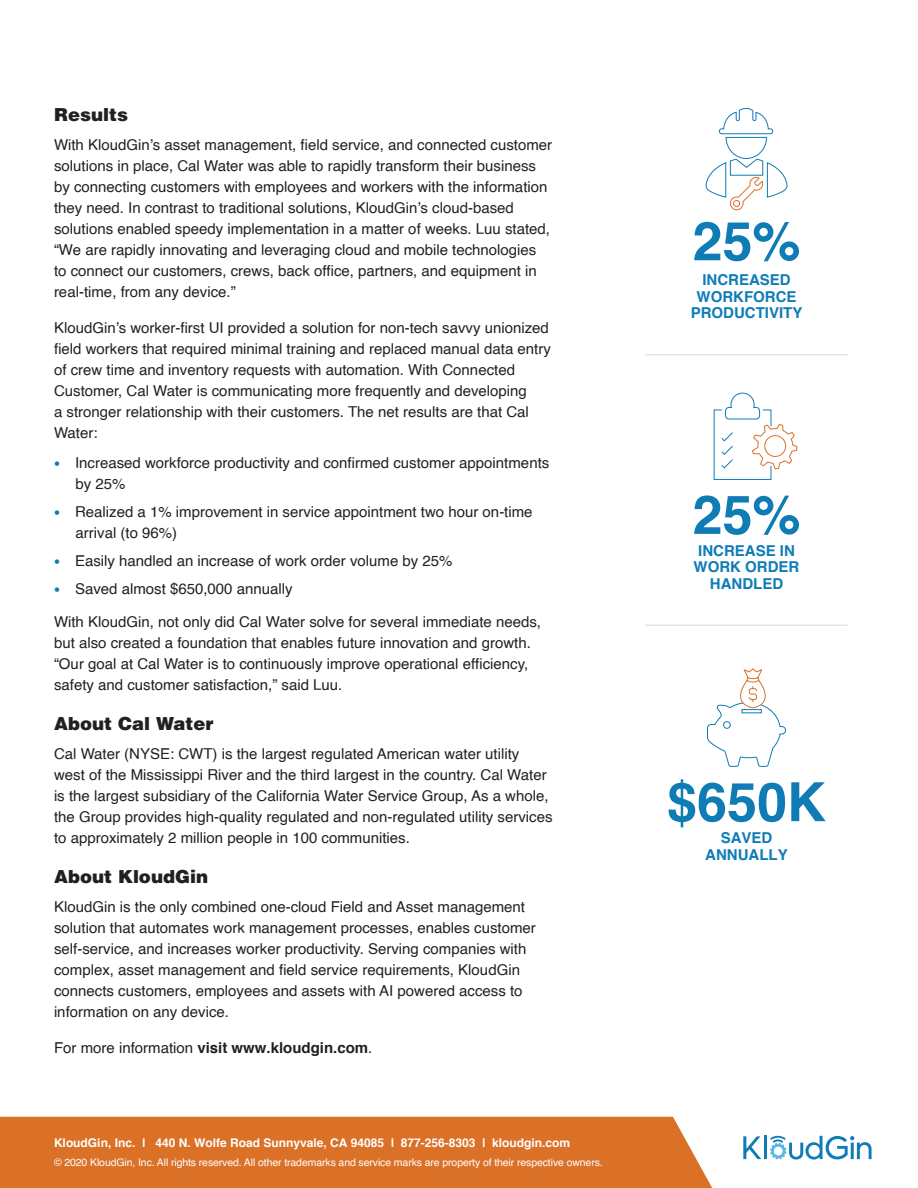
<style>
.page{position:relative;width:918px;height:1188px;background:#fff}
.page>*{position:absolute;margin:0;border:0;box-sizing:border-box;transform-origin:0 0}
.body{font:700 54px "Helvetica";color:#0f7cb6}
.Subhead_Black{font:900 18px "Helvetica";color:#231f20}
.body-2{font:15px/21px "Helvetica";color:#231f20}
.body-3{font:700 15px/16.5px "Helvetica";color:#0f7cb6;text-align:center}
.body-4{font:700 15px "Helvetica";color:#231f20}
.t1{font:700 12px "Helvetica";color:#fff}
.t2{font:10.5px "Helvetica";letter-spacing:-.01em;color:#fff}
.s1{font-family:"GE Inspira Sans";font-weight:700;color:#0f7cb6}
.s2{font-weight:400}
</style>
<div class="page">
<div style="left:0;top:1117px;width:712px;height:71px;background:#db7027"></div>
<svg style="left:743px;top:1136px;width:18px;height:23px"></svg>
<hr style="left:764px;top:1136px;width:3px;height:23px;background:#0f7cb6">
<svg style="left:770px;top:1135px;width:102px;height:25px"></svg>
<svg style="left:705px;top:108px;width:83px;height:103px"></svg>
<svg style="left:707px;top:668px;width:80px;height:99px"></svg>
<hr style="left:645px;top:354px;width:203px;height:2px;background:#939598">
<hr style="left:645px;top:625px;width:203px;height:1px;background:#939598">
<svg style="left:713px;top:392px;width:85px;height:88px"></svg>
<p class="Subhead_Black" style="left:54px;top:103px;width:75px">Results</p>
<p class="body-2" style="left:54px;top:135px;width:500px">With KloudGin’s asset management, field service, and connected customer solutions in place, Cal Water was able to rapidly transform their business by connecting customers with employees and workers with the information they need. In contrast to traditional solutions, KloudGin’s cloud-based solutions enabled speedy implementation in a matter of weeks. Luu stated, “We are rapidly innovating and leveraging cloud and mobile technologies to connect our customers, crews, back office, partners, and equipment in real-time, from any device.”</p>
<p class="body-2" style="left:54px;top:318px;width:498px">KloudGin’s worker-first UI provided a solution for non-tech savvy unionized field workers that required minimal training and replaced manual data entry of crew time and inventory requests with automation. With Connected Customer, Cal Water is communicating more frequently and developing<br>a stronger relationship with their customers. The net results are that Cal Water:</p>
<p class="body-2" style="left:76px;top:453px;width:475px;text-indent:-22px"><span class="s1">•</span> Increased workforce productivity and confirmed customer appointments by 25%</p>
<p class="body-2" style="left:76px;top:502px;width:459px;text-indent:-22px"><span class="s1">•</span> Realized a 1% improvement in service appointment two hour on-time arrival (to 96%)</p>
<p class="body-2" style="left:54px;top:551px;width:400px"><span class="s1">•</span> Easily handled an increase of work order volume by 25%</p>
<p class="body-2" style="left:54px;top:578px;width:240px"><span class="s1">•</span> Saved almost $650,000 annually</p>
<p class="body-2" style="left:54px;top:612px;width:489px">With KloudGin, not only did Cal Water solve for several immediate needs, but also created a foundation that enables future innovation and growth. “Our goal at Cal Water is to continuously improve operational efficiency, safety and customer satisfaction,” said Luu.</p>
<p class="Subhead_Black" style="left:54px;top:711px;width:161px">About Cal Water</p>
<p class="body-2" style="left:54px;top:744px;width:500px">Cal Water (NYSE: CWT) is the largest regulated American water utility west of the Mississippi River and the third largest in the country. Cal Water is the largest subsidiary of the California Water Service Group, As a whole, the Group provides high-quality regulated and non-regulated utility services to approximately 2 million people in 100 communities.</p>
<p class="Subhead_Black" style="left:54px;top:865px;width:156px">About KloudGin</p>
<p class="body-2" style="left:54px;top:897px;width:483px">KloudGin is the only combined one-cloud Field and Asset management solution that automates work management processes, enables customer self-service, and increases worker productivity. Serving companies with complex, asset management and field service requirements, KloudGin connects customers, employees and assets with AI powered access to information on any device.</p>
<p class="body-4" style="left:54px;top:1038px;width:320px"><span class="s2">For more information</span> visit www.kloudgin.com<span class="s2">.</span></p>
<p class="t1" style="left:54px;top:1136px;width:518px">KloudGin, Inc. | 440 N. Wolfe Road Sunnyvale, CA 94085 | 877-256-8303 | kloudgin.com</p>
<p class="t2" style="left:54px;top:1154px;width:550px">© 2020 KloudGin, Inc. All rights reserved. All other trademarks and service marks are property of their respective owners.</p>
<p class="body" style="left:692px;top:207px;width:110px">25%</p>
<p class="body-3" style="left:691px;top:271px;width:113px">INCREASED<br>WORKFORCE<br>PRODUCTIVITY</p>
<p class="body" style="left:692px;top:481px;width:110px">25%</p>
<p class="body-3" style="left:694px;top:542px;width:107px">INCREASE IN<br>WORK ORDER<br>HANDLED</p>
<p class="body" style="left:667px;top:768px;width:161px">$650K</p>
<p class="body-3" style="left:705px;top:829px;width:84px">SAVED<br>ANNUALLY</p>
</div>
